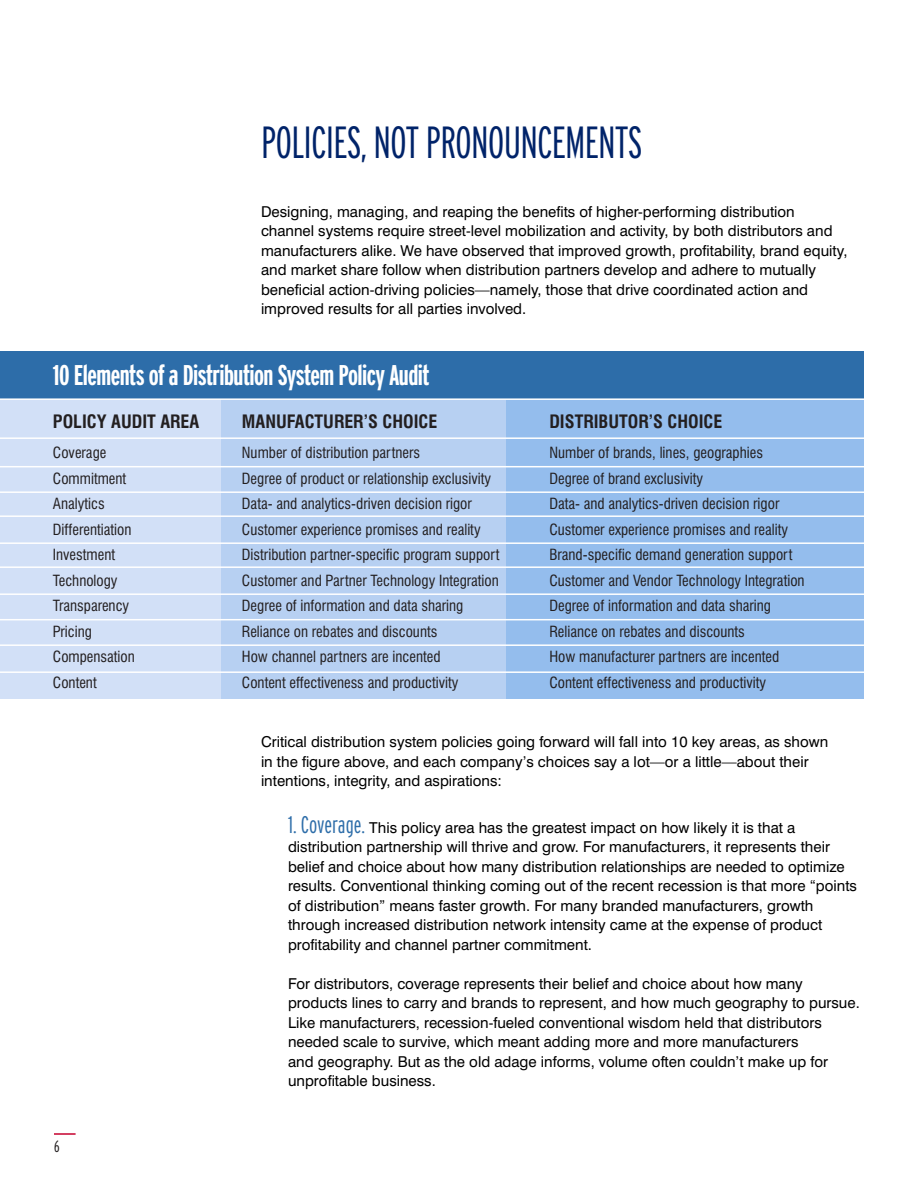
<style>
.page{position:relative;width:918px;height:1188px;background:#fff}
.page>*{position:absolute;margin:0;border:0;box-sizing:border-box;transform-origin:0 0}
.t1{font:300 extra-condensed 45px "Interstate";letter-spacing:-.02em;color:#002369}
.t2{font:700 extra-condensed 28.5px "Interstate";letter-spacing:-.02em;color:#fff}
.t3{font:700 condensed 18px "Swiss 721 BT";color:#231f20}
.t4{font:300 extra-condensed 16.5px "Interstate";color:#231f20}
.t5{font:15px/19.5px "Swiss 721 BT";color:#000}
.t6{font:condensed 15px "Swiss 721 BT";color:#231f20}
.s1{font-family:"Interstate";font-weight:300;font-stretch:extra-condensed;font-size:24px;color:#2d6da9}
</style>
<div class="page">
<hr style="left:54px;top:1133px;width:22px;height:2px;background:#c5002e">
<div style="left:221px;top:371px;width:303px;height:328px;background:#b7d0f2"></div>
<div style="left:506px;top:371px;width:358px;height:328px;background:#94bded"></div>
<div style="left:0;top:371px;width:221px;height:328px;background:#d2e0f7"></div>
<div style="left:0;top:351px;width:864px;height:47px;background:#2d6da9"></div>
<hr style="left:0;top:437px;width:870px;height:2px;background:#fff">
<hr style="left:0;top:466px;width:870px;height:1px;background:#fff">
<hr style="left:0;top:491px;width:870px;height:2px;background:#fff">
<hr style="left:0;top:515px;width:870px;height:2px;background:#fff">
<hr style="left:0;top:542px;width:870px;height:2px;background:#fff">
<hr style="left:0;top:566px;width:870px;height:2px;background:#fff">
<hr style="left:0;top:593px;width:870px;height:2px;background:#fff">
<hr style="left:0;top:619px;width:870px;height:1px;background:#fff">
<hr style="left:0;top:644px;width:870px;height:2px;background:#fff">
<hr style="left:0;top:671px;width:870px;height:2px;background:#fff">
<hr style="left:0;top:398px;width:888px;height:2px;background:#fff">
<p class="t1" style="left:261px;top:115px;width:383px">POLICIES, NOT PRONOUNCEMENTS</p>
<p class="t5" style="left:261px;top:201px;width:588px">Designing, managing, and reaping the benefits of higher-performing distribution channel systems require street-level mobilization and activity, by both distributors and manufacturers alike. We have observed that improved growth, profitability, brand equity, and market share follow when distribution partners develop and adhere to mutually beneficial action-driving policies—namely, those that drive coordinated action and improved results for all parties involved.</p>
<p class="t2" style="left:53px;top:357px;width:378px">10 Elements of a Distribution System Policy Audit</p>
<p class="t3" style="left:53px;top:411px;width:148px">POLICY AUDIT AREA</p>
<p class="t3" style="left:242px;top:411px;width:197px">MANUFACTURER’S CHOICE</p>
<p class="t3" style="left:549px;top:411px;width:174px">DISTRIBUTOR’S CHOICE</p>
<p class="t6" style="left:53px;top:444px;width:55px">Coverage</p>
<p class="t6" style="left:242px;top:444px;width:180px">Number of distribution partners</p>
<p class="t6" style="left:549px;top:444px;width:215px">Number of brands, lines, geographies</p>
<p class="t6" style="left:53px;top:470px;width:75px">Commitment</p>
<p class="t6" style="left:242px;top:470px;width:251px">Degree of product or relationship exclusivity</p>
<p class="t6" style="left:549px;top:470px;width:155px">Degree of brand exclusivity</p>
<p class="t6" style="left:53px;top:495px;width:53px">Analytics</p>
<p class="t6" style="left:242px;top:495px;width:231px">Data- and analytics-driven decision rigor</p>
<p class="t6" style="left:549px;top:495px;width:231px">Data- and analytics-driven decision rigor</p>
<p class="t6" style="left:53px;top:521px;width:80px">Differentiation</p>
<p class="t6" style="left:242px;top:521px;width:240px">Customer experience promises and reality</p>
<p class="t6" style="left:549px;top:521px;width:240px">Customer experience promises and reality</p>
<p class="t6" style="left:53px;top:546px;width:64px">Investment</p>
<p class="t6" style="left:242px;top:546px;width:259px">Distribution partner-specific program support</p>
<p class="t6" style="left:549px;top:546px;width:245px">Brand-specific demand generation support</p>
<p class="t6" style="left:53px;top:572px;width:66px">Technology</p>
<p class="t6" style="left:242px;top:572px;width:258px">Customer and Partner Technology Integration</p>
<p class="t6" style="left:549px;top:572px;width:257px">Customer and Vendor Technology Integration</p>
<p class="t6" style="left:53px;top:597px;width:78px">Transparency</p>
<p class="t6" style="left:242px;top:597px;width:223px">Degree of information and data sharing</p>
<p class="t6" style="left:549px;top:597px;width:223px">Degree of information and data sharing</p>
<p class="t6" style="left:53px;top:623px;width:41px">Pricing</p>
<p class="t6" style="left:242px;top:623px;width:197px">Reliance on rebates and discounts</p>
<p class="t6" style="left:549px;top:623px;width:197px">Reliance on rebates and discounts</p>
<p class="t6" style="left:53px;top:648px;width:84px">Compensation</p>
<p class="t6" style="left:242px;top:648px;width:200px">How channel partners are incented</p>
<p class="t6" style="left:549px;top:648px;width:231px">How manufacturer partners are incented</p>
<p class="t6" style="left:53px;top:674px;width:45px">Content</p>
<p class="t6" style="left:242px;top:674px;width:218px">Content effectiveness and productivity</p>
<p class="t6" style="left:549px;top:674px;width:218px">Content effectiveness and productivity</p>
<p class="t4" style="left:54px;top:1136px;width:7px">6</p>
<p class="t5" style="left:261px;top:732px;width:569px">Critical distribution system policies going forward will fall into 10 key areas, as shown in the figure above, and each company’s choices say a lot—or a little—about their intentions, integrity, and aspirations:</p>
<p class="t5" style="left:288px;top:817px;width:571px"><span class="s1">1. Coverage.</span> This policy area has the greatest impact on how likely it is that a distribution partnership will thrive and grow. For manufacturers, it represents their belief and choice about how many distribution relationships are needed to optimize results. Conventional thinking coming out of the recent recession is that more “points of distribution” means faster growth. For many branded manufacturers, growth through increased distribution network intensity came at the expense of product profitability and channel partner commitment.</p>
<p class="t5" style="left:288px;top:973px;width:573px">For distributors, coverage represents their belief and choice about how many products lines to carry and brands to represent, and how much geography to pursue.<br>Like manufacturers, recession-fueled conventional wisdom held that distributors needed scale to survive, which meant adding more and more manufacturers<br>and geography. But as the old adage informs, volume often couldn’t make up for unprofitable business.</p>
</div>
